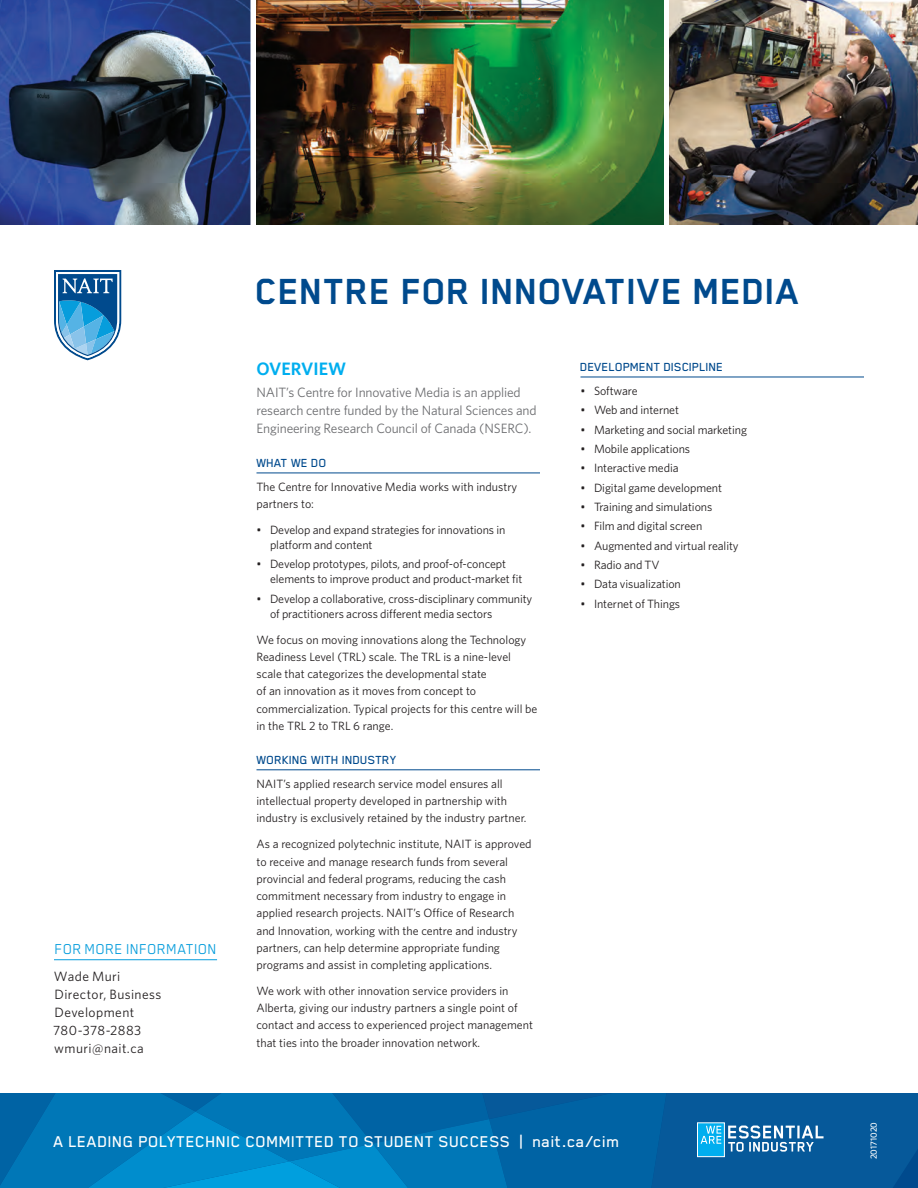
<style>
.page{position:relative;width:918px;height:1188px;background:#fff}
.page>*{position:absolute;margin:0;border:0;box-sizing:border-box;transform-origin:0 0}
.Heading_-_Title{font:700 42px "Blender";letter-spacing:-.005em;color:#004a8d}
.t1{font:500 18px "Blender";letter-spacing:.02em;color:#fff}
.Heading_-_Overview{font:600 18px "Whitney";color:#00aeef}
.Heading_-_For_More_I{font:16.5px "Blender";letter-spacing:.015em;color:#069ddc}
.Body_Copy_-_Overview{font:13.5px/18px "Whitney";letter-spacing:-.01em;color:#6c6d70}
.Body_Copy_-_For_More{font:13.5px/18px "Whitney";letter-spacing:.03em;color:#231f20}
.Heading_-_Course{font:500 13.5px "Blender";color:#004a8d}
.Body_Copy_-_Main{font:12px/17.2px "Whitney";color:#231f20}
.Job_Number_and_Date{font:500 9px "Whitney";color:#fff}
</style>
<div class="page">
<svg style="left:0;top:1094px;width:918px;height:94px;background:#056faf"></svg>
<img style="left:669px;top:0;width:249px;height:224px">
<img style="left:0;top:0;width:250px;height:224px">
<hr style="left:256px;top:473px;width:284px;height:1px;background:#004a8d">
<hr style="left:256px;top:770px;width:284px;height:1px;background:#004a8d">
<hr style="left:580px;top:377px;width:284px;height:1px;background:#004a8d">
<img style="left:256px;top:0;width:407px;height:224px">
<svg style="left:54px;top:270px;width:67px;height:90px"></svg>
<hr style="left:54px;top:959px;width:163px;height:1px;background:#069ddc">
<p class="Heading_-_For_More_I" style="left:55px;top:939px;width:164px">FOR MORE INFORMATION</p>
<p class="Body_Copy_-_For_More" style="left:53px;top:967px;width:110px">Wade Muri<br>Director, Business<br>Development<br>780-378-2883 wmuri@nait.ca</p>
<p class="Heading_-_Title" style="left:256px;top:268px;width:546px">CENTRE FOR INNOVATIVE MEDIA</p>
<p class="Heading_-_Overview" style="left:256px;top:358px;width:91px">OVERVIEW</p>
<p class="Body_Copy_-_Overview" style="left:256px;top:383px;width:282px">NAIT’s Centre for Innovative Media is an applied research centre funded by the Natural Sciences and<br>Engineering Research Council of Canada (NSERC).</p>
<p class="Heading_-_Course" style="left:256px;top:455px;width:72px">WHAT WE DO</p>
<p class="Body_Copy_-_Main" style="left:256px;top:478px;width:262px">The Centre for Innovative Media works with industry partners to:</p>
<p class="Body_Copy_-_Main" style="left:270px;top:522px;width:237px;line-height:15px;text-indent:-14px">• Develop and expand strategies for innovations in platform and content</p>
<p class="Body_Copy_-_Main" style="left:270px;top:557px;width:254px;line-height:15px;text-indent:-14px">• Develop prototypes, pilots, and proof-of-concept elements to improve product and product-market fit</p>
<p class="Body_Copy_-_Main" style="left:270px;top:591px;width:264px;line-height:15px;text-indent:-14px">• Develop a collaborative, cross-disciplinary community of practitioners across different media sectors</p>
<p class="Body_Copy_-_Main" style="left:256px;top:631px;width:282px">We focus on moving innovations along the Technology Readiness Level (TRL) scale. The TRL is a nine-level scale that categorizes the developmental state<br>of an innovation as it moves from concept to commercialization. Typical projects for this centre will be in the TRL 2 to TRL 6 range.</p>
<p class="Heading_-_Course" style="left:256px;top:752px;width:142px">WORKING WITH INDUSTRY</p>
<p class="Body_Copy_-_Main" style="left:256px;top:775px;width:272px">NAIT’s applied research service model ensures all intellectual property developed in partnership with industry is exclusively retained by the industry partner.</p>
<p class="Body_Copy_-_Main" style="left:256px;top:835px;width:277px">As a recognized polytechnic institute, NAIT is approved to receive and manage research funds from several provincial and federal programs, reducing the cash commitment necessary from industry to engage in applied research projects. NAIT’s Office of Research and Innovation, working with the centre and industry partners, can help determine appropriate funding programs and assist in completing applications.</p>
<p class="Body_Copy_-_Main" style="left:256px;top:982px;width:278px">We work with other innovation service providers in Alberta, giving our industry partners a single point of contact and access to experienced project management that ties into the broader innovation network.</p>
<p class="Heading_-_Course" style="left:580px;top:359px;width:145px">DEVELOPMENT DISCIPLINE</p>
<p class="Body_Copy_-_Main" style="left:580px;top:382px;width:59px">• Software</p>
<p class="Body_Copy_-_Main" style="left:580px;top:401px;width:100px">• Web and internet</p>
<p class="Body_Copy_-_Main" style="left:580px;top:421px;width:168px">• Marketing and social marketing</p>
<p class="Body_Copy_-_Main" style="left:580px;top:440px;width:111px">• Mobile applications</p>
<p class="Body_Copy_-_Main" style="left:580px;top:459px;width:100px">• Interactive media</p>
<p class="Body_Copy_-_Main" style="left:580px;top:479px;width:143px">• Digital game development</p>
<p class="Body_Copy_-_Main" style="left:580px;top:498px;width:133px">• Training and simulations</p>
<p class="Body_Copy_-_Main" style="left:580px;top:517px;width:123px">• Film and digital screen</p>
<p class="Body_Copy_-_Main" style="left:580px;top:537px;width:160px">• Augmented and virtual reality</p>
<p class="Body_Copy_-_Main" style="left:580px;top:556px;width:81px">• Radio and TV</p>
<p class="Body_Copy_-_Main" style="left:580px;top:575px;width:102px">• Data visualization</p>
<p class="Body_Copy_-_Main" style="left:580px;top:594px;width:101px">• Internet of Things</p>
<p class="t1" style="left:54px;top:1131px;width:567px">A LEADING POLYTECHNIC COMMITTED TO STUDENT SUCCESS | nait.ca/cim</p>
<p class="Job_Number_and_Date" style="left:868px;top:1159px;width:39px;rotate:-90deg">20171020</p>
</div>
